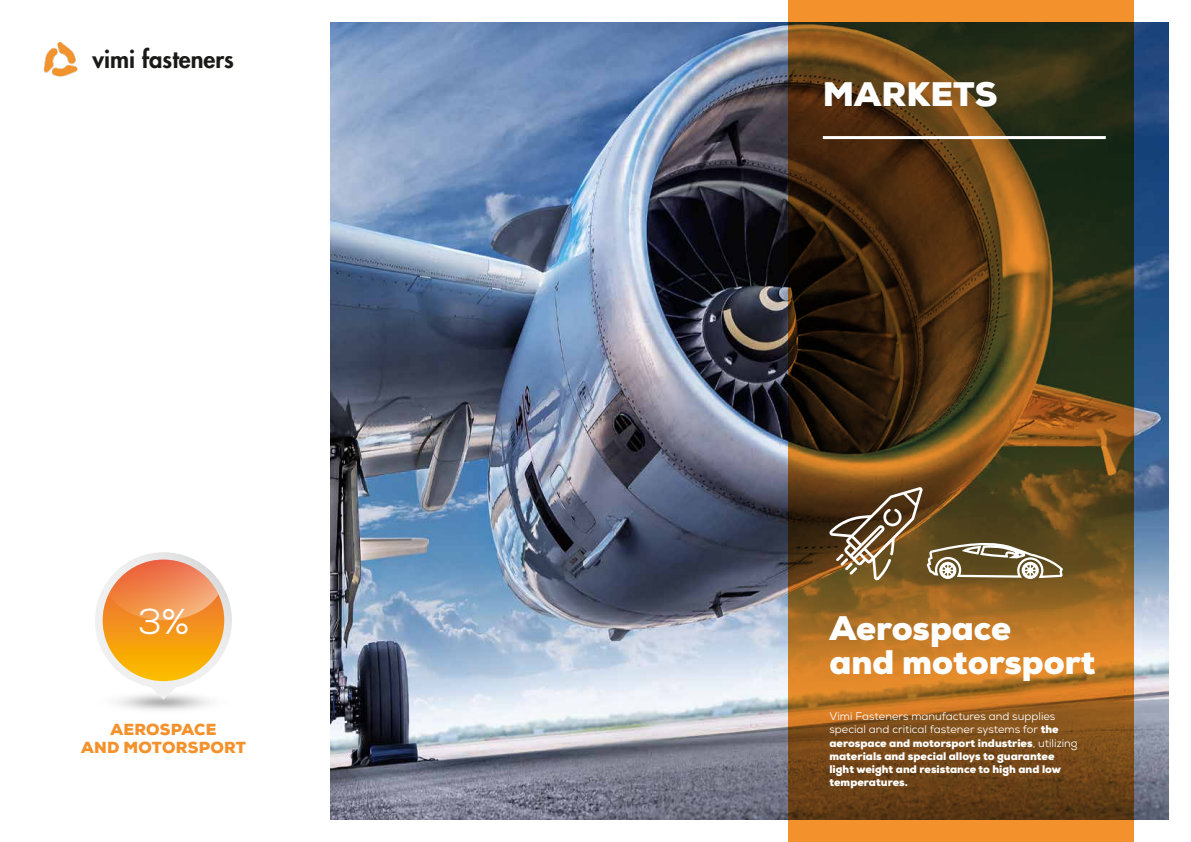
<style>
.page{position:relative;width:1191px;height:842px;background:#fff}
.page>*{position:absolute;margin:0;border:0;box-sizing:border-box;transform-origin:0 0}
.t1{font:36px "Nexa";color:#fff}
.t2{font:900 34px/34px "Nexa";color:#fff}
.t3{font:800 23.7px "Futura Std";color:#1a1a18}
.t4{font:900 16px/18px "Nexa";letter-spacing:.015em;color:#f3912c;text-align:center}
.t5{font:900 11px/13.2px "Nexa";color:#fff}
.s1{font-weight:400}
</style>
<div class="page">
<img style="left:330px;top:23px;width:838px;height:796px">
<svg style="left:788px;top:0;width:346px;height:842px;background:#664519"></svg>
<svg style="left:828px;top:487px;width:95px;height:93px;background:#785f3f"></svg>
<img style="left:43px;top:43px;width:35px;height:34px">
<svg style="left:925px;top:510px;width:139px;height:332px;background:#966225"></svg>
<svg style="left:939px;top:562px;width:17px;height:17px"></svg>
<hr style="left:823px;top:136px;width:282px;height:3px;background:#fff">
<img style="left:117px;top:688px;width:93px;height:23px">
<svg style="left:95px;top:552px;width:137px;height:135px"></svg>
<h3 class="t3" style="left:92px;top:44px;width:143px">vimi fasteners</h3>
<h1 class="t1" style="left:138px;top:598px;width:52px">3%</h1>
<h3 class="t4" style="left:81px;top:720px;width:166px">AEROSPACE<br>AND MOTORSPORT</h3>
<h2 class="t2" style="left:823px;top:77px;width:176px">MARKETS</h2>
<h2 class="t2" style="left:829px;top:611px;width:268px">Aerospace<br>and motorsport</h2>
<p class="t5" style="left:829px;top:710px;width:250px"><span class="s1">Vimi Fasteners manufactures and supplies special and critical fastener systems for</span> the aerospace and motorsport industries<span class="s1">, utilizing </span>materials and special alloys to guarantee light weight and resistance to high and low temperatures.</p>
</div>
